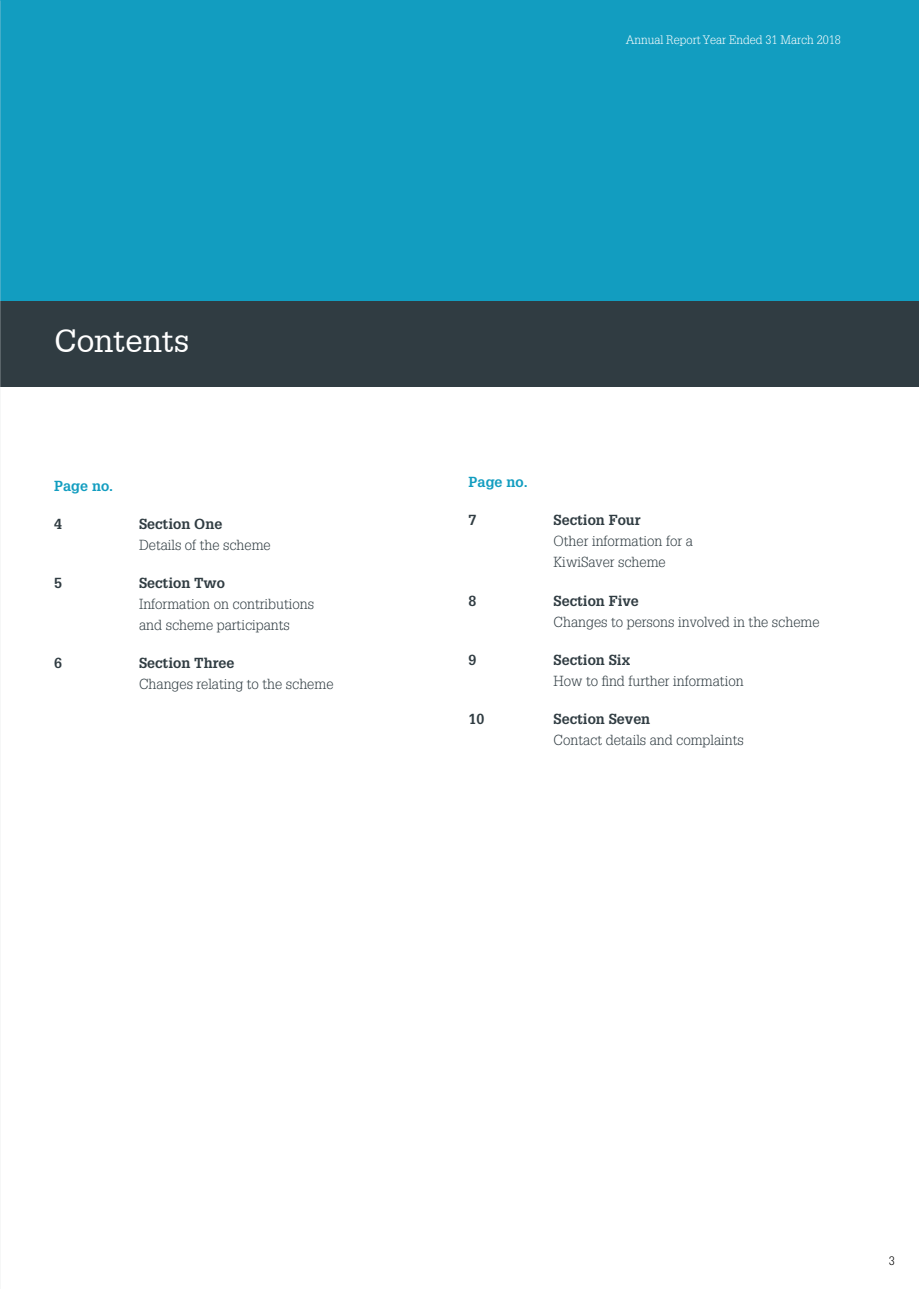
<style>
.page{position:relative;width:919px;height:1289px;background:#fff}
.page>*{position:absolute;margin:0;border:0;box-sizing:border-box;transform-origin:0 0}
.t1{font:31.5px "Glypha 55 Roman";color:#fff}
.t2{font:300 14.25px/21px "Glypha";color:#303c42}
.t3{font:700 14.25px "Glypha";color:#303c42}
.t4{font:700 14.25px "Glypha";color:#129dc0}
.t5{font:300 12px "Glypha LT Std";color:#fff}
.t6{font:300 12px "Glypha";color:#000}
</style>
<div class="page">
<div style="left:0;top:0;width:918px;height:301px;background:#129dc0"></div>
<div style="left:0;top:301px;width:918px;height:85px;background:#303c42"></div>
<h1 class="t1" style="left:54px;top:321px;width:137px">Contents</h1>
<p class="t4" style="left:54px;top:477px;width:61px">Page no.</p>
<p class="t3" style="left:54px;top:515px;width:9px">4</p>
<p class="t3" style="left:139px;top:515px;width:85px">Section One</p>
<p class="t2" style="left:139px;top:534px;width:133px">Details of the scheme</p>
<p class="t3" style="left:54px;top:574px;width:9px">5</p>
<p class="t3" style="left:139px;top:574px;width:87px">Section Two</p>
<p class="t2" style="left:139px;top:593px;width:176px">Information on contributions and scheme participants</p>
<p class="t3" style="left:54px;top:654px;width:9px">6</p>
<p class="t3" style="left:139px;top:654px;width:97px">Section Three</p>
<p class="t2" style="left:139px;top:673px;width:196px">Changes relating to the scheme</p>
<p class="t5" style="left:625px;top:33px;width:217px">Annual Report Year Ended 31 March 2018</p>
<p class="t4" style="left:468px;top:473px;width:61px">Page no.</p>
<p class="t3" style="left:468px;top:511px;width:9px">7</p>
<p class="t3" style="left:553px;top:511px;width:89px">Section Four</p>
<p class="t2" style="left:553px;top:531px;width:141px">Other information for a<br>KiwiSaver scheme</p>
<p class="t3" style="left:468px;top:591px;width:9px">8</p>
<p class="t3" style="left:553px;top:591px;width:87px">Section Five</p>
<p class="t2" style="left:553px;top:611px;width:267px">Changes to persons involved in the scheme</p>
<p class="t3" style="left:468px;top:650px;width:9px">9</p>
<p class="t3" style="left:553px;top:650px;width:78px">Section Six</p>
<p class="t2" style="left:553px;top:670px;width:191px">How to find further information</p>
<p class="t3" style="left:468px;top:709px;width:17px">10</p>
<p class="t3" style="left:553px;top:709px;width:98px">Section Seven</p>
<p class="t2" style="left:553px;top:729px;width:192px">Contact details and complaints</p>
<p class="t6" style="left:888px;top:1254px;width:7px">3</p>
</div>
